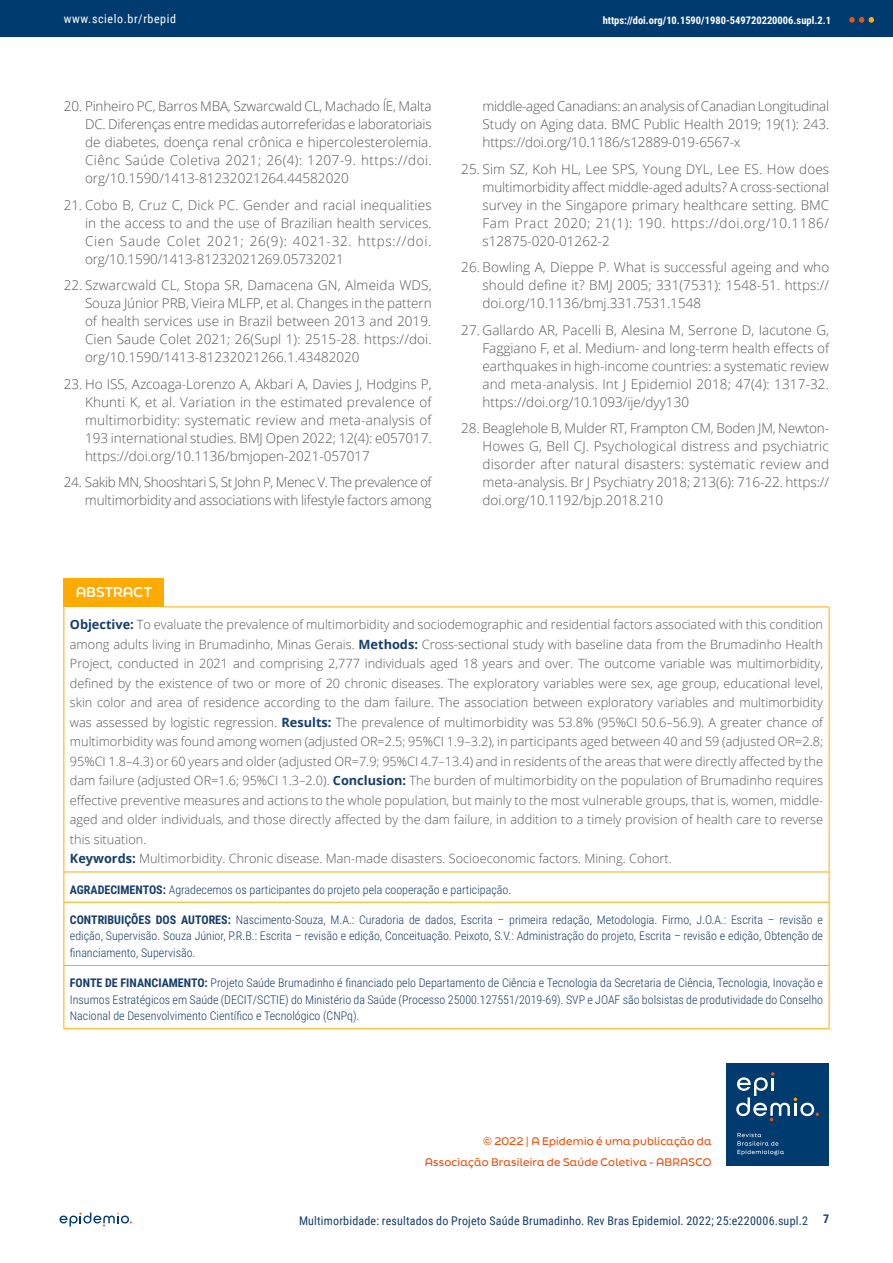
<style>
.page{position:relative;width:893px;height:1263px;background:#fff}
.page>*{position:absolute;margin:0;border:0;box-sizing:border-box;transform-origin:0 0}
.t1{font:300 13.5px/18px "Open Sans";color:#575756;text-align:justify}
.t2{font:700 13.5px "Final Six";color:#fff}
.t3{font:300 12.75px/19.5px "Open Sans";color:#575756}
.t4{font:300 12px/16.5px "Roboto Condensed";color:#173d6b;text-align:justify}
.t5{font:12px "Roboto Condensed";letter-spacing:.015em;color:#173d6b}
.t6{font:12px "Roboto Condensed";letter-spacing:.05em;color:#fff}
.t7{font:700 12px "Roboto Condensed";color:#173d6b}
.t8{font:500 10.5px/21px "Final Six";letter-spacing:.015em;color:#e85412;text-align:right}
.t9{font:700 10.5px "Roboto Condensed";color:#fff}
.s1{font-weight:700;color:#173d6b}
.s2{font-weight:700}
</style>
<div class="page">
<div style="left:0;top:0;width:893px;height:36px;background:#003b70"></div>
<svg style="left:849px;top:17px;width:25px;height:6px"></svg>
<svg style="left:60px;top:1212px;width:72px;height:14px"></svg>
<div style="left:726px;top:1063px;width:103px;height:103px;background:#003b70"></div>
<svg style="left:737px;top:1133px;width:47px;height:22px"></svg>
<svg style="left:736px;top:1072px;width:83px;height:49px"></svg>
<div style="left:64px;top:579px;width:100px;height:28px;background:#ffab03"></div>
<hr style="left:64px;top:607px;width:1px;height:264px;background:#ffab03">
<hr style="left:164px;top:606px;width:665px;height:1px;background:#ffab03">
<hr style="left:829px;top:607px;width:1px;height:264px;background:#ffab03">
<hr style="left:64px;top:872px;width:1px;height:30px;background:#ffab03">
<hr style="left:64px;top:902px;width:1px;height:63px;background:#ffab03">
<hr style="left:829px;top:872px;width:1px;height:30px;background:#ffab03">
<hr style="left:829px;top:902px;width:1px;height:63px;background:#ffab03">
<hr style="left:64px;top:871px;width:100px;height:1px;background:#ffab03">
<hr style="left:164px;top:871px;width:665px;height:1px;background:#ffab03">
<hr style="left:64px;top:902px;width:100px;height:1px;background:#ffab03">
<hr style="left:164px;top:902px;width:665px;height:1px;background:#ffab03">
<hr style="left:64px;top:965px;width:100px;height:1px;background:#ffab03">
<hr style="left:164px;top:965px;width:665px;height:1px;background:#ffab03">
<hr style="left:64px;top:966px;width:1px;height:62px;background:#ffab03">
<hr style="left:829px;top:966px;width:1px;height:62px;background:#ffab03">
<hr style="left:64px;top:1028px;width:100px;height:1px;background:#ffab03">
<hr style="left:164px;top:1028px;width:665px;height:1px;background:#ffab03">
<p class="t6" style="left:64px;top:10px;width:114px">www.scielo.br/rbepid</p>
<p class="t1" style="left:85px;top:97px;width:348px;text-indent:-21px">20. Pinheiro PC, Barros MBA, Szwarcwald CL, Machado ÍE, Malta DC. Diferenças entre medidas autorreferidas e laboratoriais de diabetes, doença renal crônica e hipercolesterolemia.<br>Ciênc Saúde Coletiva 2021; 26(4): 1207-9. https://doi. org/10.1590/1413-81232021264.44582020</p>
<p class="t1" style="left:85px;top:196px;width:348px;text-indent:-21px">21. Cobo B, Cruz C, Dick PC. Gender and racial inequalities in the access to and the use of Brazilian health services.<br>Cien Saude Colet 2021; 26(9): 4021-32. https://doi. org/10.1590/1413-81232021269.05732021</p>
<p class="t1" style="left:85px;top:276px;width:348px;text-indent:-21px">22. Szwarcwald CL, Stopa SR, Damacena GN, Almeida WDS, Souza Júnior PRB, Vieira MLFP, et al. Changes in the pattern of health services use in Brazil between 2013 and 2019.<br>Cien Saude Colet 2021; 26(Supl 1): 2515-28. https://doi. org/10.1590/1413-81232021266.1.43482020</p>
<p class="t1" style="left:85px;top:375px;width:348px;text-indent:-21px">23. Ho ISS, Azcoaga-Lorenzo A, Akbari A, Davies J, Hodgins P, Khunti K, et al. Variation in the estimated prevalence of multimorbidity: systematic review and meta-analysis of 193 international studies. BMJ Open 2022; 12(4): e057017. https://doi.org/10.1136/bmjopen-2021-057017</p>
<p class="t1" style="left:64px;top:473px;width:369px;text-align:right">24. Sakib MN, Shooshtari S, St John P, Menec V. The prevalence of multimorbidity and associations with lifestyle factors among</p>
<p class="t9" style="left:603px;top:12px;width:230px">https://doi.org/10.1590/1980-549720220006.supl.2.1</p>
<p class="t1" style="left:483px;top:97px;width:348px">middle-aged Canadians: an analysis of Canadian Longitudinal Study on Aging data. BMC Public Health 2019; 19(1): 243. https://doi.org/10.1186/s12889-019-6567-x</p>
<p class="t1" style="left:483px;top:159px;width:348px;text-indent:-21px">25. Sim SZ, Koh HL, Lee SPS, Young DYL, Lee ES. How does multimorbidity affect middle-aged adults? A cross-sectional survey in the Singapore primary healthcare setting. BMC Fam Pract 2020; 21(1): 190. https://doi.org/10.1186/ s12875-020-01262-2</p>
<p class="t1" style="left:483px;top:258px;width:348px;text-indent:-21px">26. Bowling A, Dieppe P. What is successful ageing and who should define it? BMJ 2005; 331(7531): 1548-51. https:// doi.org/10.1136/bmj.331.7531.1548</p>
<p class="t1" style="left:483px;top:320px;width:348px;text-indent:-21px">27. Gallardo AR, Pacelli B, Alesina M, Serrone D, Iacutone G, Faggiano F, et al. Medium- and long-term health effects of earthquakes in high-income countries: a systematic review and meta-analysis. Int J Epidemiol 2018; 47(4): 1317-32. https://doi.org/10.1093/ije/dyy130</p>
<p class="t1" style="left:482px;top:419px;width:348px;text-indent:-21px">28. Beaglehole B, Mulder RT, Frampton CM, Boden JM, Newton-Howes G, Bell CJ. Psychological distress and psychiatric disorder after natural disasters: systematic review and meta-analysis. Br J Psychiatry 2018; 213(6): 716-22. https:// doi.org/10.1192/bjp.2018.210</p>
<p class="t2" style="left:76px;top:582px;width:78px">ABSTRACT</p>
<p class="t3" style="left:70px;top:615px;width:755px"><span class="s1">Objective:</span> To evaluate the prevalence of multimorbidity and sociodemographic and residential factors associated with this condition among adults living in Brumadinho, Minas Gerais. <span class="s1">Methods:</span> Cross-sectional study with baseline data from the Brumadinho Health Project, conducted in 2021 and comprising 2,777 individuals aged 18 years and over. The outcome variable was multimorbidity, defined by the existence of two or more of 20 chronic diseases. The exploratory variables were sex, age group, educational level, skin color and area of residence according to the dam failure. The association between exploratory variables and multimorbidity was assessed by logistic regression. <span class="s1">Results:</span> The prevalence of multimorbidity was 53.8% (95%CI 50.6–56.9). A greater chance of multimorbidity was found among women (adjusted OR=2.5; 95%CI 1.9–3.2), in participants aged between 40 and 59 (adjusted OR=2.8; 95%CI 1.8–4.3) or 60 years and older (adjusted OR=7.9; 95%CI 4.7–13.4) and in residents of the areas that were directly affected by the dam failure (adjusted OR=1.6; 95%CI 1.3–2.0). <span class="s1">Conclusion:</span> The burden of multimorbidity on the population of Brumadinho requires effective preventive measures and actions to the whole population, but mainly to the most vulnerable groups, that is, women, middle&shy;aged and older individuals, and those directly affected by the dam failure, in addition to a timely provision of health care to reverse this situation.<br><span class="s1">Keywords:</span> Multimorbidity. Chronic disease. Man-made disasters. Socioeconomic factors. Mining. Cohort.</p>
<p class="t4" style="left:70px;top:881px;width:443px"><span class="s2">AGRADECIMENTOS:</span> Agradecemos os participantes do projeto pela cooperação e participação.</p>
<p class="t4" style="left:70px;top:911px;width:755px"><span class="s2">CONTRIBUIÇÕES DOS AUTORES:</span> Nascimento-Souza, M.A.: Curadoria de dados, Escrita – primeira redação, Metodologia. Firmo, J.O.A.: Escrita – revisão e edição, Supervisão. Souza Júnior, P.R.B.: Escrita – revisão e edição, Conceituação. Peixoto, S.V.: Administração do projeto, Escrita – revisão e edição, Obtenção de financiamento, Supervisão.</p>
<p class="t4" style="left:70px;top:974px;width:755px"><span class="s2">FONTE DE FINANCIAMENTO:</span> Projeto Saúde Brumadinho é financiado pelo Departamento de Ciência e Tecnologia da Secretaria de Ciência, Tecnologia, Inovação e Insumos Estratégicos em Saúde (DECIT/SCTIE) do Ministério da Saúde (Processo 25000.127551/2019-69). SVP e JOAF são bolsistas de produtividade do Conselho Nacional de Desenvolvimento Científico e Tecnológico (CNPq).</p>
<p class="t8" style="left:425px;top:1130px;width:288px">© 2022 | A Epidemio é uma publicação da<br>Associação Brasileira de Saúde Coletiva - ABRASCO</p>
<p class="t5" style="left:299px;top:1212px;width:510px">Multimorbidade: resultados do Projeto Saúde Brumadinho. Rev Bras Epidemiol. 2022; 25:e220006.supl.2</p>
<p class="t7" style="left:823px;top:1211px;width:8px">7</p>
</div>
